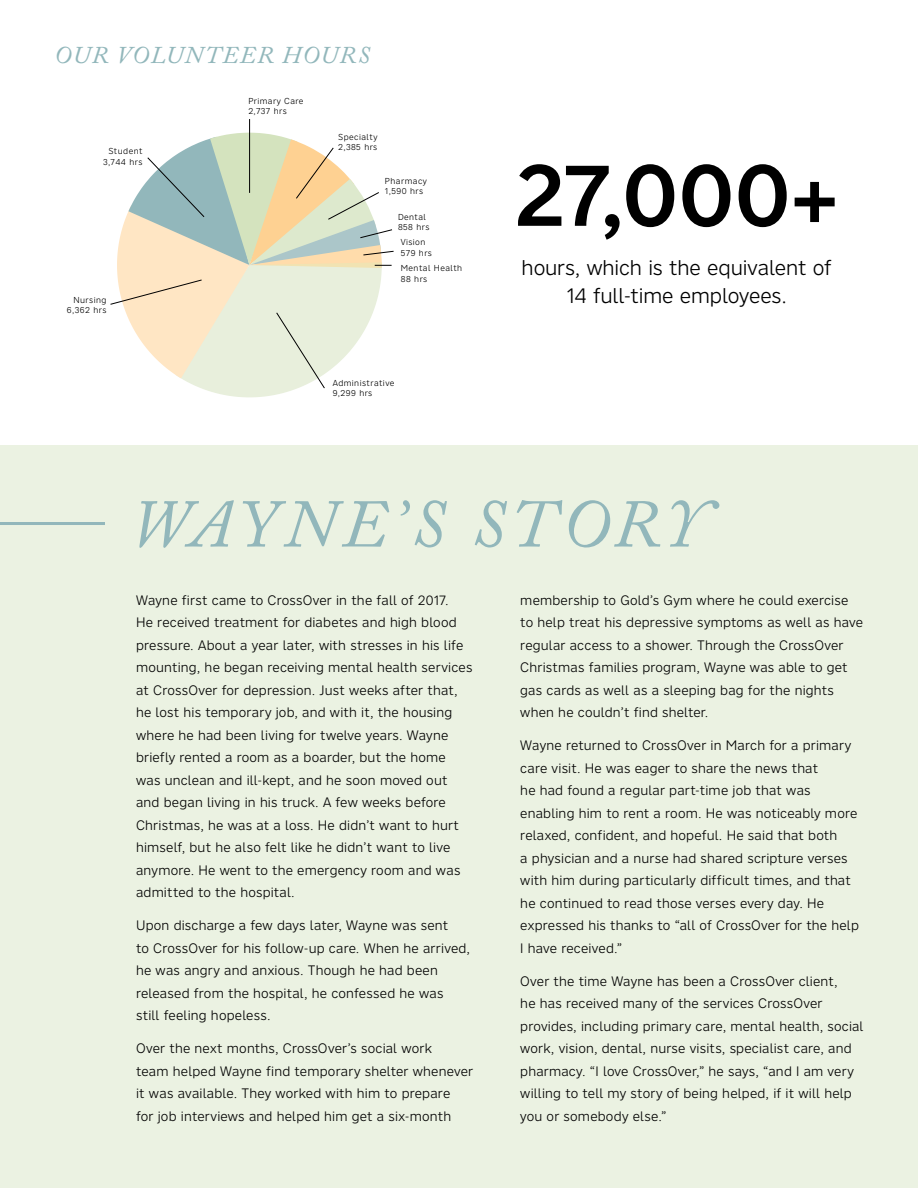
<style>
.page{position:relative;width:918px;height:1188px;background:#fff}
.page>*{position:absolute;margin:0;border:0;box-sizing:border-box;transform-origin:0 0}
.t1{font:600 90px "Clarika Grotesque";color:#000}
.t2{font:italic 67.5px "Adobe Caslon Pro";letter-spacing:.08em;color:#92b7bb}
.t3{font:italic 24px "Adobe Caslon Pro";letter-spacing:.06em;color:#92b7bb}
.t4{font:300 21px/28.5px "Nort";letter-spacing:-.005em;color:#000;text-align:center}
.t5{font:300 13.5px/22.5px "Nort";letter-spacing:.015em;color:#000}
.t6{font:300 8.55px/10.2px "Nort";letter-spacing:.05em;color:#000}
</style>
<div class="page">
<div style="left:0;top:446px;width:918px;height:742px;background:#ebf2e2"></div>
<hr style="left:0;top:522px;width:105px;height:3px;background:#92b7bb">
<svg style="left:110px;top:133px;width:284px;height:264px"></svg>
<hr style="left:249px;top:119px;width:1px;height:74px;background:#000">
<h3 class="t3" style="left:55px;top:41px;width:317px">OUR VOLUNTEER HOURS</h3>
<p class="t6" style="left:103px;top:146px;width:41px;text-align:right">Student<br>3,744 hrs</p>
<p class="t6" style="left:67px;top:295px;width:41px;text-align:right">Nursing<br>6,362 hrs</p>
<p class="t6" style="left:248px;top:95px;width:57px">Primary Care<br>2,737 hrs</p>
<p class="t6" style="left:338px;top:131px;width:41px">Specialty<br>2,385 hrs</p>
<p class="t6" style="left:385px;top:176px;width:44px">Pharmacy<br>1,590 hrs</p>
<p class="t6" style="left:398px;top:211px;width:33px">Dental<br>858 hrs</p>
<p class="t6" style="left:401px;top:237px;width:33px">Vision<br>579 hrs</p>
<p class="t6" style="left:401px;top:263px;width:63px">Mental Health<br>88 hrs</p>
<p class="t6" style="left:333px;top:378px;width:63px">Administrative<br>9,299 hrs</p>
<h1 class="t1" style="left:514px;top:134px;width:327px">27,000+</h1>
<h3 class="t4" style="left:522px;top:252px;width:312px">hours, which is the equivalent of<br>14 full-time employees.</h3>
<h2 class="t2" style="left:129px;top:484px;width:576px">WAYNE’S STORY</h2>
<p class="t5" style="left:136px;top:588px;width:338px">Wayne first came to CrossOver in the fall of 2017.<br>He received treatment for diabetes and high blood pressure. About a year later, with stresses in his life mounting, he began receiving mental health services at CrossOver for depression. Just weeks after that, he lost his temporary job, and with it, the housing where he had been living for twelve years. Wayne briefly rented a room as a boarder, but the home was unclean and ill-kept, and he soon moved out and began living in his truck. A few weeks before Christmas, he was at a loss. He didn’t want to hurt himself, but he also felt like he didn’t want to live anymore. He went to the emergency room and was admitted to the hospital.</p>
<p class="t5" style="left:136px;top:914px;width:336px">Upon discharge a few days later, Wayne was sent<br>to CrossOver for his follow-up care. When he arrived, he was angry and anxious. Though he had been released from the hospital, he confessed he was still feeling hopeless.</p>
<p class="t5" style="left:136px;top:1037px;width:339px">Over the next months, CrossOver’s social work<br>team helped Wayne find temporary shelter whenever it was available. They worked with him to prepare<br>for job interviews and helped him get a six-month</p>
<p class="t5" style="left:520px;top:588px;width:344px">membership to Gold’s Gym where he could exercise to help treat his depressive symptoms as well as have regular access to a shower. Through the CrossOver Christmas families program, Wayne was able to get gas cards as well as a sleeping bag for the nights when he couldn’t find shelter.</p>
<p class="t5" style="left:520px;top:734px;width:340px">Wayne returned to CrossOver in March for a primary care visit. He was eager to share the news that<br>he had found a regular part-time job that was enabling him to rent a room. He was noticeably more relaxed, confident, and hopeful. He said that both<br>a physician and a nurse had shared scripture verses with him during particularly difficult times, and that he continued to read those verses every day. He expressed his thanks to “all of CrossOver for the help I have received.”</p>
<p class="t5" style="left:520px;top:969px;width:345px">Over the time Wayne has been a CrossOver client,<br>he has received many of the services CrossOver provides, including primary care, mental health, social work, vision, dental, nurse visits, specialist care, and pharmacy. “I love CrossOver,” he says, “and I am very willing to tell my story of being helped, if it will help you or somebody else.”</p>
</div>
